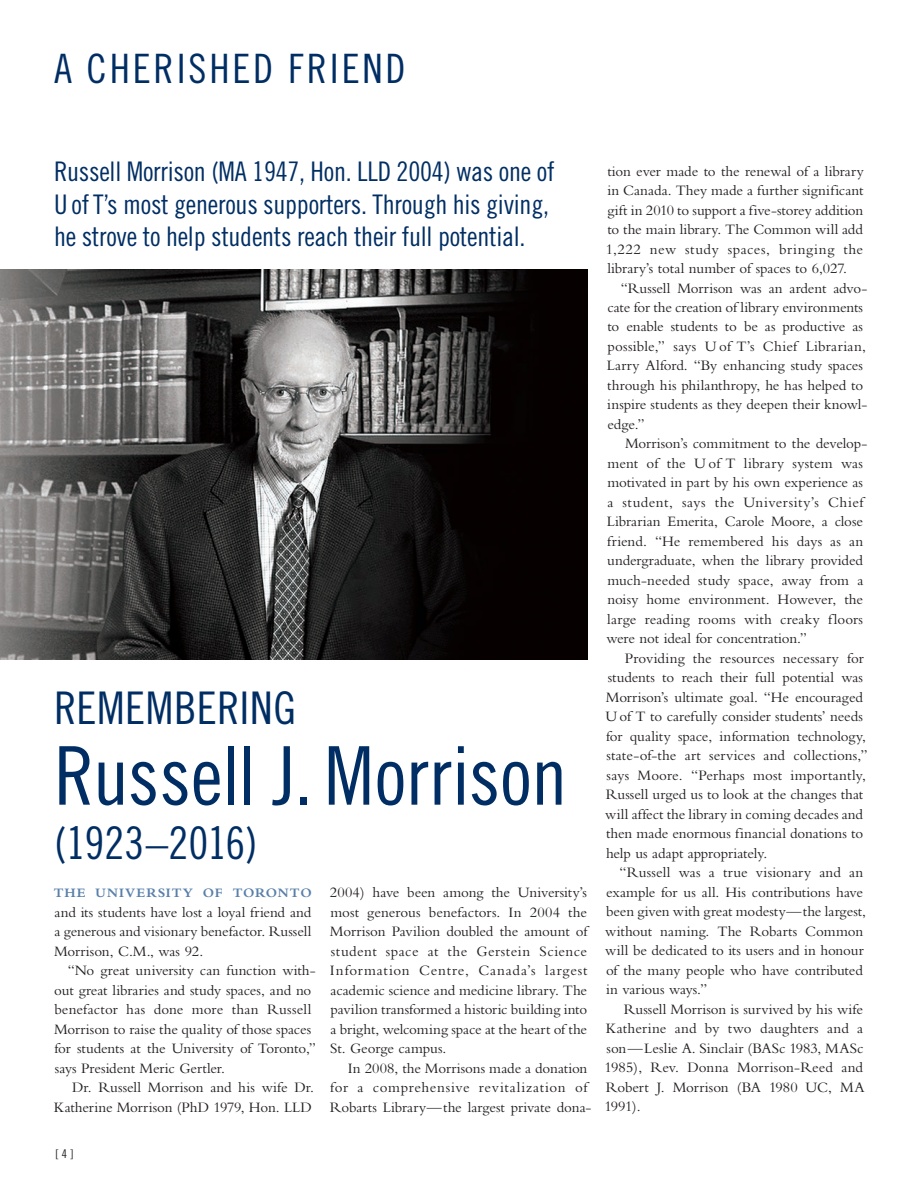
<style>
.page{position:relative;width:918px;height:1188px;background:#fff}
.page>*{position:absolute;margin:0;border:0;box-sizing:border-box;transform-origin:0 0}
.t1{font:81px "Trade Gothic LT Std Cn 18";color:#002e64}
.t2{font:45px "Trade Gothic LT Std Cn 18";color:#002e64}
.t3{font:40.5px "Trade Gothic LT Std Cn 18";letter-spacing:.07em;color:#002e64}
.t4{font:27px/32.4px "Trade Gothic LT Std Cn 18";letter-spacing:-.01em;color:#002e64}
.t5{font:15px/19.5px "Bembo";color:#231f20}
.t6{font:700 13.5px "Bembo";letter-spacing:.07em;color:#5980aa}
.t7{font:12px "Trade Gothic LT Std Cn 18";color:#231f20}
</style>
<div class="page">
<img style="left:0;top:269px;width:587px;height:390px">
<h3 class="t3" style="left:54px;top:45px;width:353px">A CHERISHED FRIEND</h3>
<h3 class="t4" style="left:54px;top:155px;width:502px">Russell Morrison (MA 1947, Hon. LLD 2004) was one of<br>U of T’s most generous supporters. Through his giving, he strove to help students reach their full potential.</h3>
<h2 class="t2" style="left:54px;top:681px;width:45px">Rememberin</h2>
<h2 class="t2" style="left:273px;top:681px;width:24px">g</h2>
<h1 class="t1" style="left:54px;top:728px;width:515px">Russell J. Morrison</h1>
<h2 class="t2" style="left:54px;top:816px;width:205px">(1923–2016)</h2>
<p class="t6" style="left:54px;top:885px;width:260px">THE UNIVERSITY OF TORONTO</p>
<p class="t5" style="left:54px;top:902px;width:259px;text-align:justify">and its students have lost a loyal friend and a generous and visionary benefactor. Russell Morrison, C.M., was 92.</p>
<p class="t5" style="left:54px;top:960px;width:263px;text-indent:14px">“No great university can function with&shy;out great libraries and study spaces, and no benefactor has done more than Russell Morrison to raise the quality of those spaces for students at the University of Toronto,” says President Meric Gertler.</p>
<p class="t5" style="left:54px;top:1077px;width:262px;text-align:right">Dr. Russell Morrison and his wife Dr.<br>Katherine Morrison (PhD 1979, Hon. LLD</p>
<p class="t7" style="left:56px;top:1147px;width:19px">[ 4 ]</p>
<p class="t5" style="left:330px;top:882px;width:259px;text-align:justify">2004) have been among the University’s most generous benefactors. In 2004 the Morrison Pavilion doubled the amount of student space at the Gerstein Science Information Centre, Canada’s largest academic science and medicine library. The pavilion transformed a historic building into a bright, welcoming space at the heart of the St. George campus.</p>
<p class="t5" style="left:330px;top:1058px;width:263px;text-indent:18px">In 2008, the Morrisons made a donation for a comprehensive revitalization of<br>Robarts Library—the largest private dona-</p>
<p class="t5" style="left:606px;top:161px;width:260px;text-align:justify">tion ever made to the renewal of a library in Canada. They made a further significant gift in 2010 to support a five-storey addition to the main library. The Common will add 1,222 new study spaces, bringing the library’s total number of spaces to 6,027.</p>
<p class="t5" style="left:607px;top:278px;width:262px;text-indent:14px">“Russell Morrison was an ardent advo&shy;cate for the creation of library environments to enable students to be as productive as possible,” says U of T’s Chief Librarian, Larry Alford. “By enhancing study spaces through his philanthropy, he has helped to inspire students as they deepen their knowl&shy;edge.”</p>
<p class="t5" style="left:606px;top:434px;width:262px;text-indent:19px">Morrison’s commitment to the develop&shy;ment of the U of T library system was motivated in part by his own experience as a student, says the University’s Chief Librarian Emerita, Carole Moore, a close friend. “He remembered his days as an undergraduate, when the library provided much-needed study space, away from a noisy home environment. However, the large reading rooms with creaky floors were not ideal for concentration.”</p>
<p class="t5" style="left:605px;top:648px;width:264px;text-indent:20px">Providing the resources necessary for students to reach their full potential was Morrison’s ultimate goal. “He encouraged Uof T to carefully consider students’ needs for quality space, information technology, state-of-the art services and collections,” says Moore. “Perhaps most importantly, Russell urged us to look at the changes that will affect the library in coming decades and then made enormous financial donations to help us adapt appropriately.</p>
<p class="t5" style="left:605px;top:863px;width:262px;text-indent:14px">“Russell was a true visionary and an example for us all. His contributions have been given with great modesty—the largest, without naming. The Robarts Common will be dedicated to its users and in honour of the many people who have contributed in various ways.”</p>
<p class="t5" style="left:605px;top:999px;width:262px;text-align:justify;text-indent:19px">Russell Morrison is survived by his wife Katherine and by two daughters and a son—Leslie A. Sinclair (BASc 1983, MASc 1985), Rev. Donna Morrison-Reed and Robert J. Morrison (BA 1980 UC, MA 1991).</p>
</div>
